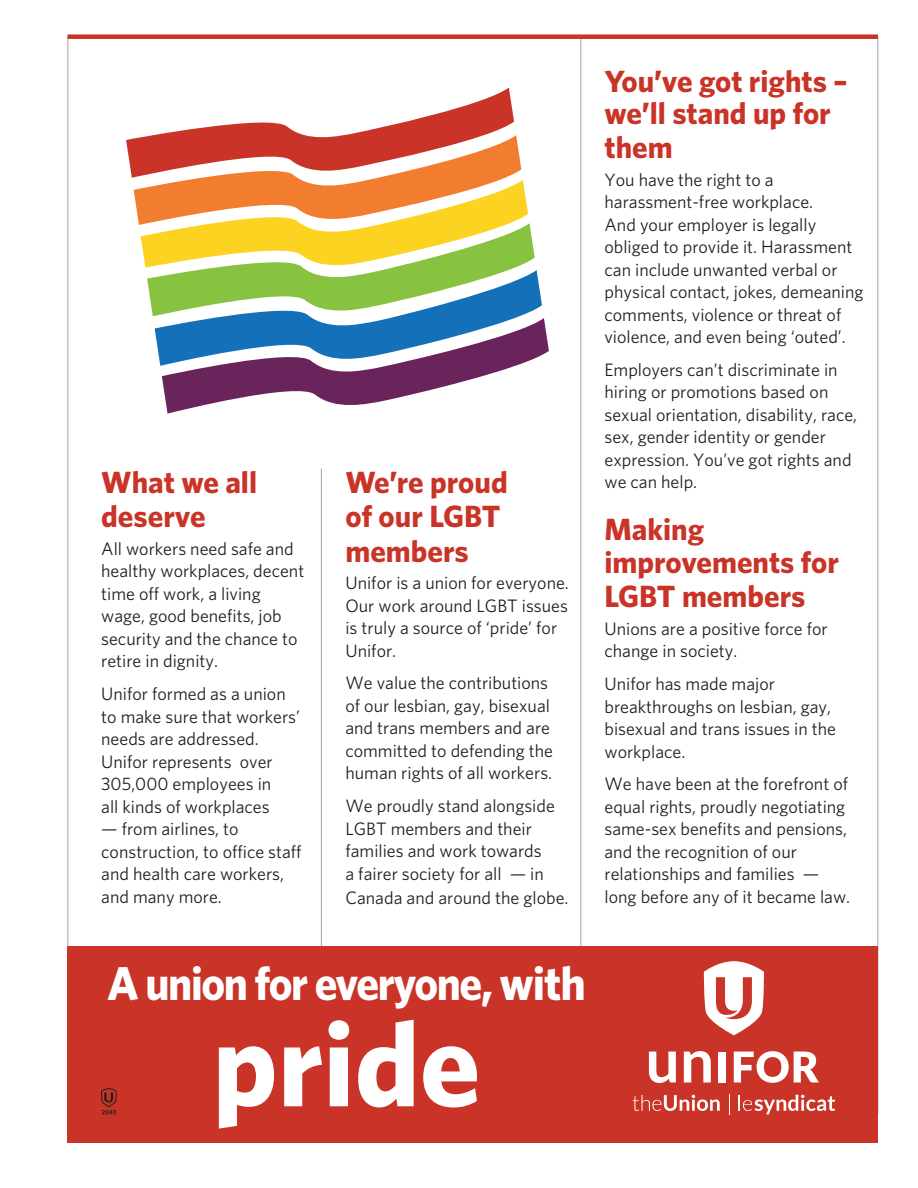
<style>
.page{position:relative;width:918px;height:1188px;background:#fff}
.page>*{position:absolute;margin:0;border:0;box-sizing:border-box;transform-origin:0 0}
.t1{font:700 120px "Whitney";color:#fff}
.t2{font:700 47.4px "Whitney";letter-spacing:-.03em;color:#fff;scale:.95 1}
.red_18_pt{font:700 30.75px/34.2px "Whitney";color:#ca3327}
.new_body_text{font:18px/22.5px "Whitney";color:#231f20}
</style>
<div class="page">
<hr style="left:321px;top:469px;width:1px;height:641px;background:#a4a5a9">
<hr style="left:68px;top:37px;width:1px;height:1078px;background:#a4a5a9">
<hr style="left:580px;top:37px;width:1px;height:1080px;background:#a4a5a9">
<hr style="left:878px;top:37px;width:1px;height:1078px;background:#a4a5a9">
<div style="left:68px;top:947px;width:810px;height:196px;background:#ca3327"></div>
<svg style="left:101px;top:1088px;width:15px;height:27px"></svg>
<div style="left:68px;top:34px;width:810px;height:5px;background:#ca3327"></div>
<svg style="left:704px;top:961px;width:60px;height:74px"></svg>
<svg style="left:649px;top:1052px;width:27px;height:31px"></svg>
<svg style="left:684px;top:1051px;width:27px;height:31px"></svg>
<svg style="left:734px;top:1051px;width:85px;height:32px"></svg>
<div style="left:719px;top:1052px;width:7px;height:30px;background:#fff"></div>
<svg style="left:739px;top:1095px;width:96px;height:19px"></svg>
<svg style="left:633px;top:1095px;width:87px;height:16px"></svg>
<svg style="left:729px;top:1094px;width:1px;height:21px"></svg>
<svg style="left:126px;top:88px;width:423px;height:326px"></svg>
<p class="red_18_pt" style="left:101px;top:464px;width:157px">What we all deserve</p>
<p class="new_body_text" style="left:101px;top:537px;width:205px">All workers need safe and healthy workplaces, decent time off work, a living wage, good benefits, job security and the chance to retire in dignity.</p>
<p class="new_body_text" style="left:101px;top:682px;width:200px">Unifor formed as a union to make sure that workers’ needs are addressed.<br>Unifor represents over<br>305,000 employees in<br>all kinds of workplaces</p>
<p class="new_body_text" style="left:101px;top:817px;width:202px">— from airlines, to construction, to office staff and health care workers, and many more.</p>
<p class="red_18_pt" style="left:345px;top:464px;width:164px">We’re proud of our LGBT members</p>
<p class="new_body_text" style="left:345px;top:571px;width:225px">Unifor is a union for everyone.<br>Our work around LGBT issues is truly a source of ‘pride’ for<br>Unifor.</p>
<p class="new_body_text" style="left:345px;top:671px;width:209px">We value the contributions of our lesbian, gay, bisexual and trans members and are committed to defending the human rights of all workers.</p>
<p class="new_body_text" style="left:345px;top:794px;width:225px">We proudly stand alongside<br>LGBT members and their families and work towards<br>a fairer society for all — in<br>Canada and around the globe.</p>
<p class="red_18_pt" style="left:605px;top:65px;width:244px;line-height:31.5px">You’ve got rights – we’ll stand up for</p>
<p class="red_18_pt" style="left:605px;top:129px;width:70px">them</p>
<p class="new_body_text" style="left:605px;top:168px;width:261px">You have the right to a harassment-free workplace.<br>And your employer is legally obliged to provide it. Harassment can include unwanted verbal or physical contact, jokes, demeaning comments, violence or threat of violence, and even being ‘outed’.</p>
<p class="new_body_text" style="left:605px;top:358px;width:254px">Employers can’t discriminate in hiring or promotions based on sexual orientation, disability, race, sex, gender identity or gender expression. You’ve got rights and we can help.</p>
<p class="red_18_pt" style="left:605px;top:512px;width:236px;line-height:33.6px">Making improvements for<br>LGBT members</p>
<p class="new_body_text" style="left:605px;top:617px;width:225px">Unions are a positive force for change in society.</p>
<p class="new_body_text" style="left:605px;top:672px;width:233px">Unifor has made major breakthroughs on lesbian, gay, bisexual and trans issues in the workplace.</p>
<p class="new_body_text" style="left:605px;top:772px;width:247px">We have been at the forefront of equal rights, proudly negotiating same-sex benefits and pensions, and the recognition of our relationships and families — long before any of it became law.</p>
<p class="t2" style="left:107px;top:955px;width:506px">A union for everyone, with</p>
<p class="t1" style="left:213px;top:992px;width:269px">pride</p>
</div>
